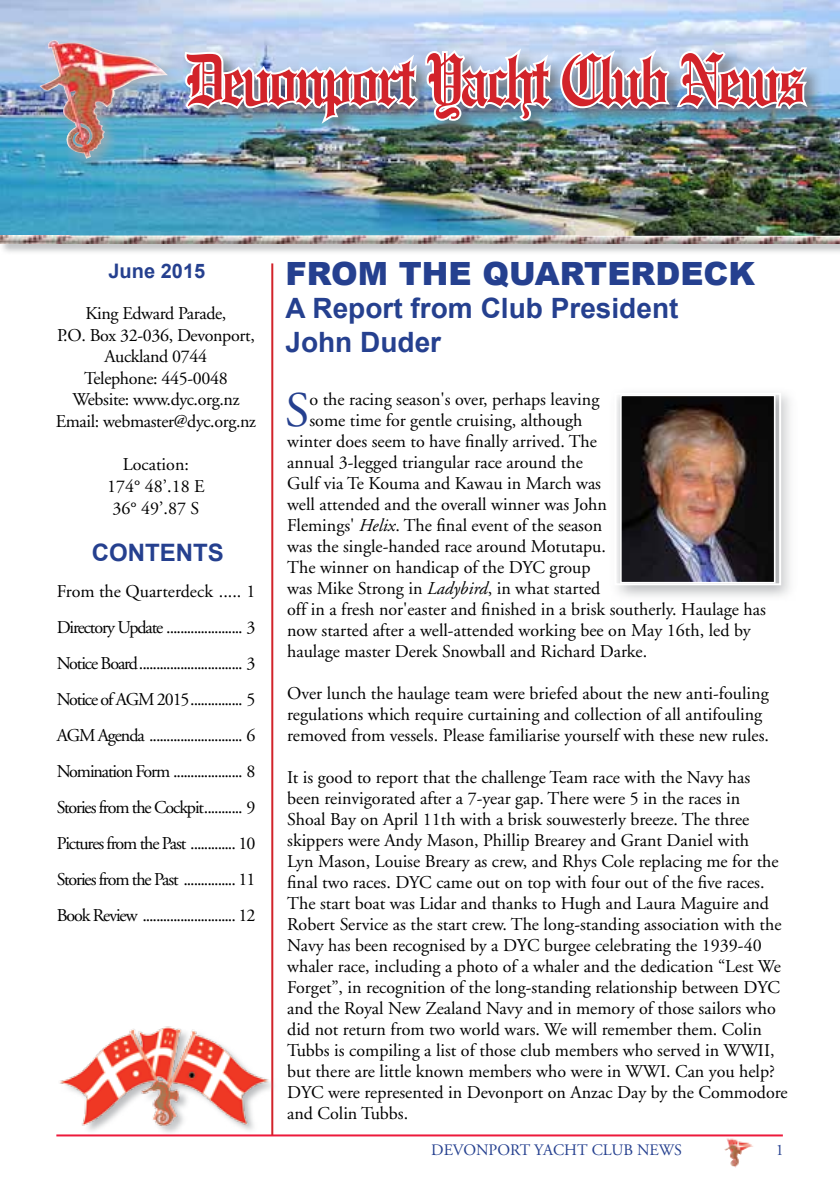
<style>
.page{position:relative;width:840px;height:1191px;background:#fff}
.page>*{position:absolute;margin:0;border:0;box-sizing:border-box;transform-origin:0 0}
.t1{font:68px "Old English";letter-spacing:-.05em;color:#d2232a;scale:.88 1}
.t2{font:49.6px "Adobe Garamond";color:#25408f}
.t3{font:900 32px "Arial";color:#25408f}
.t4{font:700 28px/33.6px "Arial";color:#25408f}
.t5{font:700 24px "Arial";color:#25408f}
.t6{font:700 20px "Arial";color:#25408f}
.t7{font:18px/21px "Adobe Garamond";color:#000}
.t8{font:18px/21.6px "Adobe Garamond";letter-spacing:-.02em;color:#000;text-align:center}
.t9{font:16px "Adobe Garamond";color:#25408f}
.s1{font-style:italic}
</style>
<div class="page">
<img style="left:0;top:0;width:839px;height:235px">
<hr style="left:56px;top:1134px;width:726px;height:2px;background:#ed1a3b">
<hr style="left:271px;top:263px;width:2px;height:872px;background:#d2232a">
<div style="left:0;top:235px;width:839px;height:20px;background:#a7a9ac;opacity:.75"></div>
<img style="left:182px;top:0;width:630px;height:187px">
<div style="left:35px;top:35px;width:147px;height:139px;background:#a7a9ac;opacity:.75"></div>
<img style="left:39px;top:40px;width:129px;height:119px">
<img style="left:724px;top:1138px;width:29px;height:30px">
<div style="left:61px;top:1027px;width:218px;height:109px;background:#a7a9ac;opacity:.75"></div>
<img style="left:59px;top:1021px;width:213px;height:111px">
<div style="left:608px;top:387px;width:189px;height:215px;background:#a7a9ac;opacity:.75"></div>
<div style="left:615px;top:394px;width:164px;height:190px;background:#a7a9ac;opacity:.75"></div>
<img style="left:622px;top:397px;width:150px;height:183px">
<div style="left:619px;top:394px;width:156px;height:189px;border:2px solid #fff"></div>
<div style="left:614px;top:393px;width:166px;height:192px;border:2px solid #fff"></div>
<h1 class="t1" style="left:185px;top:34px;width:707px">Devonport Yacht Club News</h1>
<p class="t6" style="left:108px;top:257px;width:98px">June 2015</p>
<p class="t8" style="left:56px;top:303px;width:202px">King Edward Parade,<br>P.O. Box 32-036, Devonport,<br>Auckland 0744<br>Telephone: 445-0048<br>Website: www.dyc.org.nz<br>Email: webmaster@dyc.org.nz</p>
<p class="t7" style="left:107px;top:454px;width:99px;line-height:21.6px;text-align:center">Location:<br>174° 48’.18 E<br>36° 49’.87 S</p>
<h3 class="t5" style="left:92px;top:536px;width:133px">CONTENTS</h3>
<p class="t7" style="left:57px;top:573px;width:200px;line-height:36px;text-align:justify">From the Quarterdeck ..... 1<br>Directory Update ...................... 3<br>Notice Board.............................. 3<br>Notice of AGM 2015............... 5<br>AGM Agenda ........................... 6<br>Nomination Form .................... 8<br>Stories from the Cockpit........... 9<br>Pictures from the Past ............. 10<br>Stories from the Past ............... 11<br>Book Review ........................... 12</p>
<h3 class="t3" style="left:285px;top:250px;width:471px">FROM THE QUARTERDECK</h3>
<h3 class="t4" style="left:285px;top:293px;width:394px">A Report from Club President<br>John Duder</h3>
<h2 class="t2" style="left:285px;top:384px;width:26px">S</h2>
<p class="t7" style="left:309px;top:389px;width:291px">o the racing season's over, perhaps leaving</p>
<p class="t7" style="left:309px;top:410px;width:274px">some time for gentle cruising, although</p>
<p class="t7" style="left:287px;top:431px;width:311px">winter does seem to have finally arrived. The</p>
<p class="t7" style="left:287px;top:452px;width:297px">annual 3-legged triangular race around the</p>
<p class="t7" style="left:287px;top:473px;width:315px">Gulf via Te Kouma and Kawau in March was</p>
<p class="t7" style="left:287px;top:494px;width:321px">well attended and the overall winner was John</p>
<p class="t7" style="left:287px;top:515px;width:316px">Flemings' <span class="s1">Helix</span>. The final event of the season</p>
<p class="t7" style="left:287px;top:536px;width:320px">was the single-handed race around Motutapu.</p>
<p class="t7" style="left:287px;top:557px;width:305px">The winner on handicap of the DYC group</p>
<p class="t7" style="left:287px;top:578px;width:314px">was Mike Strong in <span class="s1">Ladybird</span>, in what started</p>
<p class="t7" style="left:287px;top:599px;width:480px">off in a fresh nor'easter and finished in a brisk southerly. Haulage has</p>
<p class="t7" style="left:287px;top:620px;width:465px">now started after a well-attended working bee on May 16th, led by</p>
<p class="t7" style="left:287px;top:641px;width:361px">haulage master Derek Snowball and Richard Darke.</p>
<p class="t7" style="left:287px;top:683px;width:483px">Over lunch the haulage team were briefed about the new anti-fouling regulations which require curtaining and collection of all antifouling removed from vessels. Please familiarise yourself with these new rules.</p>
<p class="t7" style="left:287px;top:767px;width:502px">It is good to report that the challenge Team race with the Navy has<br>been reinvigorated after a 7-year gap. There were 5 in the races in<br>Shoal Bay on April 11th with a brisk souwesterly breeze. The three skippers were Andy Mason, Phillip Brearey and Grant Daniel with<br>Lyn Mason, Louise Breary as crew, and Rhys Cole replacing me for the final two races. DYC came out on top with four out of the five races.<br>The start boat was Lidar and thanks to Hugh and Laura Maguire and Robert Service as the start crew. The long-standing association with the Navy has been recognised by a DYC burgee celebrating the 1939-40 whaler race, including a photo of a whaler and the dedication “Lest We Forget”, in recognition of the long-standing relationship between DYC and the Royal New Zealand Navy and in memory of those sailors who did not return from two world wars. We will remember them. Colin Tubbs is compiling a list of those club members who served in WWII, but there are little known members who were in WWI. Can you help?<br>DYC were represented in Devonport on Anzac Day by the Commodore and Colin Tubbs.</p>
<p class="t9" style="left:431px;top:1140px;width:252px">DEVONPORT YACHT CLUB NEWS</p>
<p class="t9" style="left:775px;top:1140px;width:9px">1</p>
</div>
